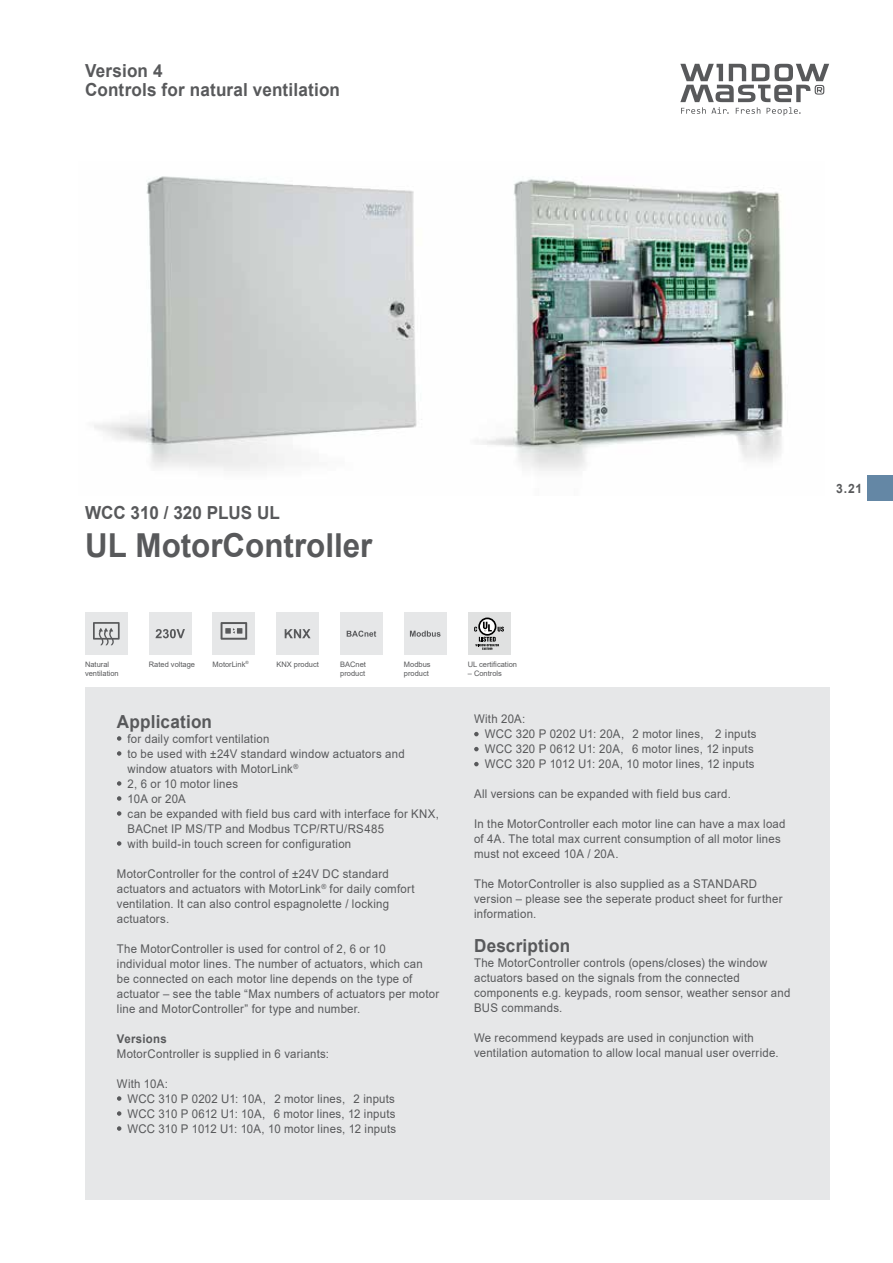
<style>
.page{position:relative;width:893px;height:1263px;background:#fff}
.page>*{position:absolute;margin:0;border:0;box-sizing:border-box;transform-origin:0 0}
.t1{font:700 33px "Arial";color:#58595b;scale:.95 1}
.t2{font:700 18px/18.8px "Arial";letter-spacing:.01em;color:#58595b;scale:.95 1}
.t3{font:700 12.75px "Arial";color:#58595b;scale:.95 1}
.t4{font:12px/15px "Arial";letter-spacing:.02em;color:#58595b;scale:.95 1}
.t5{font:700 12px "Arial";letter-spacing:.025em;color:#58595b;scale:.95 1}
.t6{font:7.5px/9px "Arial";color:#58595b}
</style>
<div class="page">
<svg style="left:680px;top:64px;width:149px;height:52px"></svg>
<div style="left:85px;top:687px;width:744px;height:512px;background:#e6e7e8"></div>
<svg style="left:117px;top:736px;width:4px;height:5px"></svg>
<svg style="left:117px;top:751px;width:4px;height:5px"></svg>
<svg style="left:117px;top:781px;width:4px;height:5px"></svg>
<svg style="left:117px;top:796px;width:4px;height:5px"></svg>
<svg style="left:117px;top:811px;width:4px;height:5px"></svg>
<svg style="left:117px;top:841px;width:4px;height:5px"></svg>
<svg style="left:117px;top:1096px;width:4px;height:5px"></svg>
<svg style="left:117px;top:1111px;width:4px;height:5px"></svg>
<svg style="left:117px;top:1126px;width:4px;height:5px"></svg>
<svg style="left:474px;top:732px;width:5px;height:4px"></svg>
<svg style="left:474px;top:747px;width:5px;height:4px"></svg>
<svg style="left:474px;top:762px;width:5px;height:4px"></svg>
<img style="left:477px;top:179px;width:306px;height:292px">
<img style="left:94px;top:176px;width:328px;height:295px">
<div style="left:85px;top:612px;width:43px;height:43px;background:#e6e7e8"></div>
<svg style="left:93px;top:622px;width:27px;height:23px"></svg>
<div style="left:149px;top:612px;width:42px;height:43px;background:#e6e7e8"></div>
<svg style="left:156px;top:629px;width:29px;height:9px"></svg>
<div style="left:213px;top:612px;width:42px;height:43px;background:#e6e7e8"></div>
<svg style="left:221px;top:622px;width:26px;height:18px"></svg>
<div style="left:276px;top:612px;width:43px;height:43px;background:#e6e7e8"></div>
<svg style="left:285px;top:629px;width:26px;height:9px"></svg>
<div style="left:340px;top:612px;width:43px;height:43px;background:#e6e7e8"></div>
<svg style="left:347px;top:631px;width:29px;height:6px"></svg>
<div style="left:404px;top:612px;width:42px;height:43px;background:#e6e7e8"></div>
<svg style="left:410px;top:631px;width:31px;height:6px"></svg>
<div style="left:468px;top:612px;width:42px;height:43px;background:#e0e1e1"></div>
<svg style="left:498px;top:627px;width:6px;height:4px"></svg>
<svg style="left:478px;top:617px;width:18px;height:19px"></svg>
<svg style="left:480px;top:619px;width:15px;height:15px"></svg>
<svg style="left:483px;top:622px;width:9px;height:9px"></svg>
<svg style="left:474px;top:627px;width:3px;height:4px"></svg>
<svg style="left:475px;top:637px;width:24px;height:13px"></svg>
<div style="left:867px;top:475px;width:26px;height:26px;background:#6487a5"></div>
<h2 class="t2" style="left:85px;top:61px;width:270px">Version 4<br>Controls for natural ventilation</h2>
<h2 class="t2" style="left:85px;top:504px;width:207px">WCC 310 / 320 PLUS UL</h2>
<h1 class="t1" style="left:85px;top:522px;width:304px">UL MotorController</h1>
<p class="t6" style="left:85px;top:660px;width:35px">Natural ventilation</p>
<p class="t6" style="left:149px;top:660px;width:48px">Rated voltage</p>
<p class="t6" style="left:213px;top:660px;width:38px">MotorLink<sup>®</sup></p>
<p class="t6" style="left:276px;top:660px;width:44px">KNX product</p>
<p class="t6" style="left:340px;top:660px;width:27px">BACnet product</p>
<p class="t6" style="left:404px;top:660px;width:28px">Modbus product</p>
<p class="t6" style="left:468px;top:660px;width:51px">UL certification</p>
<p class="t6" style="left:468px;top:669px;width:36px">– Controls</p>
<h2 class="t2" style="left:117px;top:712px;width:102px">Application</h2>
<p class="t4" style="left:128px;top:731px;width:329px">for daily comfort ventilation<br>to be used with ±24V standard window actuators and window atuators with MotorLink<sup>®<br></sup>2, 6 or 10 motor lines<br>10A or 20A<br>can be expanded with field bus card with interface for KNX, BACnet IP MS/TP and Modbus TCP/RTU/RS485<br>with build-in touch screen for configuration</p>
<p class="t4" style="left:117px;top:866px;width:315px">MotorController for the control of ±24V DC standard actuators and actuators with MotorLink<sup>®</sup> for daily comfort ventilation. It can also control espagnolette / locking actuators.</p>
<p class="t4" style="left:117px;top:941px;width:341px">The MotorController is used for control of 2, 6 or 10<br>individual motor lines. The number of actuators, which can<br>be connected on each motor line depends on the type of actuator – see the table “Max numbers of actuators per motor line and MotorController” for type and number.</p>
<p class="t5" style="left:117px;top:1030px;width:54px">Versions</p>
<p class="t4" style="left:117px;top:1046px;width:225px">MotorController is supplied in 6 variants:</p>
<p class="t4" style="left:128px;top:1076px;width:284px;text-indent:-11px">With 10A:<br>WCC 310 P 0202 U1: 10A, 2 motor lines, 2 inputs WCC 310 P 0612 U1: 10A, 6 motor lines, 12 inputs WCC 310 P 1012 U1: 10A, 10 motor lines, 12 inputs</p>
<p class="t4" style="left:485px;top:711px;width:288px;text-indent:-11px">With 20A:<br>WCC 320 P 0202 U1: 20A, 2 motor lines, 2 inputs WCC 320 P 0612 U1: 20A, 6 motor lines, 12 inputs WCC 320 P 1012 U1: 20A, 10 motor lines, 12 inputs</p>
<p class="t4" style="left:474px;top:786px;width:272px">All versions can be expanded with field bus card.</p>
<p class="t4" style="left:474px;top:816px;width:329px">In the MotorController each motor line can have a max load of 4A. The total max current consumption of all motor lines must not exceed 10A / 20A.</p>
<p class="t4" style="left:474px;top:876px;width:326px">The MotorController is also supplied as a STANDARD version – please see the seperate product sheet for further information.</p>
<h2 class="t2" style="left:474px;top:936px;width:103px">Description</h2>
<p class="t4" style="left:474px;top:955px;width:334px">The MotorController controls (opens/closes) the window actuators based on the signals from the connected components e.g. keypads, room sensor, weather sensor and BUS commands.</p>
<p class="t4" style="left:474px;top:1030px;width:322px">We recommend keypads are used in conjunction with ventilation automation to allow local manual user override.</p>
<p class="t3" style="left:836px;top:479px;width:29px">3.21</p>
</div>
